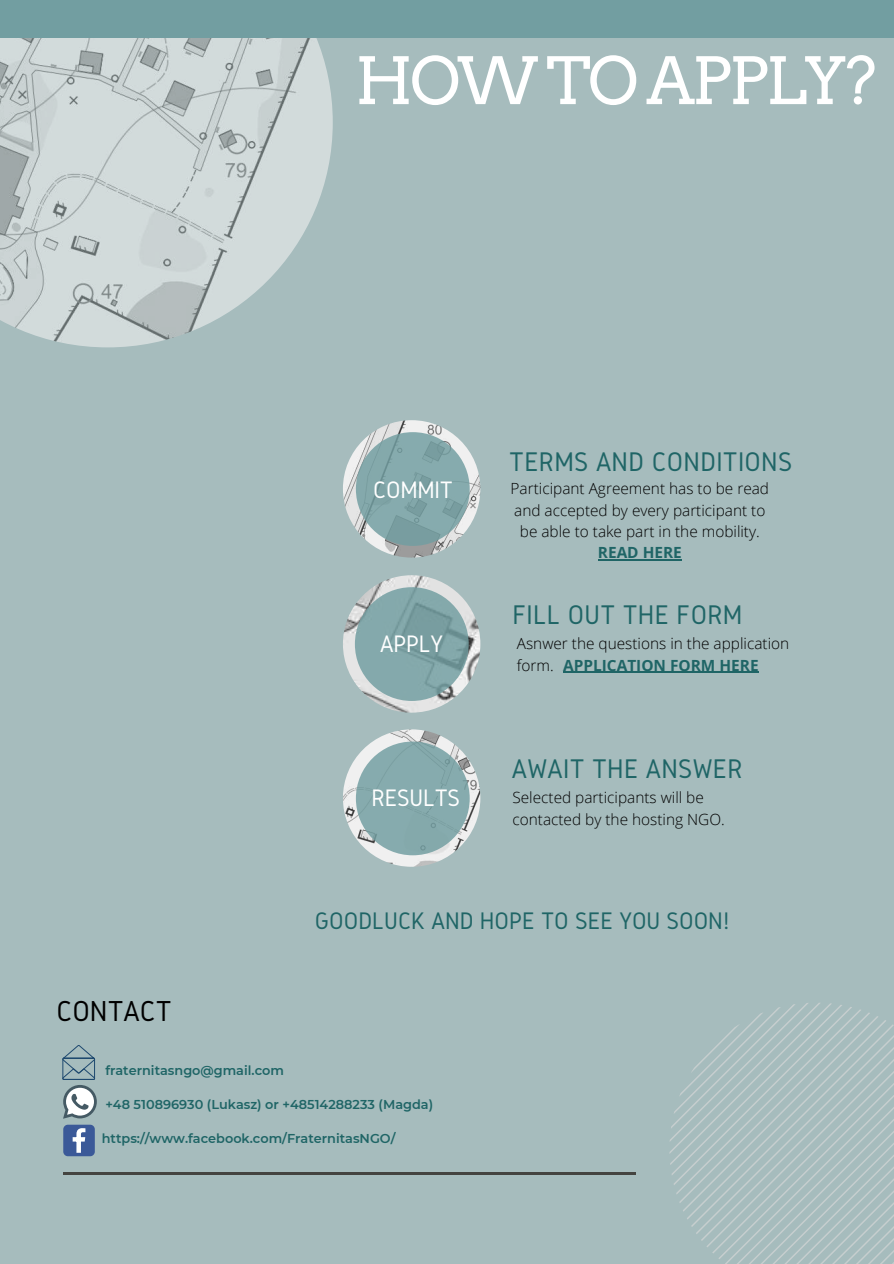
<style>
.page{position:relative;width:894px;height:1264px;background:#fff}
.page>*{position:absolute;margin:0;border:0;box-sizing:border-box;transform-origin:0 0}
.t1{font:64.8px "Arvo";letter-spacing:-.05em;color:#fff}
.t2{font:30px "Gidole";color:#000}
.t3{font:28.05px "Gidole";letter-spacing:.01em;color:#1f6566}
.t4{font:24.9px "Gidole";color:#1f6566}
.t5{font:24.75px "Gidole";letter-spacing:-.01em;color:#fff}
.t6{font:300 15.45px/21.5px "Open Sans";color:#000}
.t7{font:700 15.45px "Open Sans";color:#1f6566}
.t8{font:600 12.9px "Montserrat";color:#1f6566}
</style>
<div class="page">
<div style="left:0;top:0;width:893px;height:1263px;background:#a6bcbd"></div>
<img style="left:343px;top:420px;width:137px;height:137px;border-radius:50%">
<svg style="left:356px;top:432px;width:113px;height:114px;background:#81a6a9"></svg>
<img style="left:343px;top:575px;width:137px;height:137px;border-radius:50%">
<svg style="left:355px;top:587px;width:113px;height:114px;background:#7fa4a7"></svg>
<svg style="left:669px;top:1003px;width:224px;height:260px"></svg>
<img style="left:343px;top:729px;width:137px;height:137px;border-radius:50%">
<div style="left:356px;top:741px;width:113px;height:114px;background:#86abae;border-radius:50%"></div>
<hr style="left:63px;top:1172px;width:572px;height:2px;background:#444440">
<svg style="left:63px;top:1124px;width:32px;height:32px"></svg>
<svg style="left:62px;top:1045px;width:35px;height:73px"></svg>
<img style="left:0;top:38px;width:332px;height:309px">
<hr style="left:597px;top:559px;width:84px;height:1px;background:#1f6566">
<hr style="left:563px;top:671px;width:195px;height:1px;background:#1f6566">
<div style="left:0;top:0;width:893px;height:38px;background:#729ea1"></div>
<h1 class="t1" style="left:355px;top:42px;width:523px">HOW TO APPLY?</h1>
<h3 class="t5" style="left:373px;top:476px;width:81px">COMMIT</h3>
<h3 class="t3" style="left:509px;top:446px;width:284px">TERMS AND CONDITIONS</h3>
<p class="t6" style="left:510px;top:477px;width:260px;text-align:center">Participant Agreement has to be read and accepted by every participant to be able to take part in the mobility.</p>
<p class="t7" style="left:597px;top:542px;width:85px">READ HERE</p>
<h3 class="t3" style="left:512px;top:599px;width:231px">FILL OUT THE FORM</h3>
<h3 class="t5" style="left:380px;top:630px;width:64px">APPLY</h3>
<p class="t6" style="left:516px;top:632px;width:274px">Asnwer the questions in the application form.</p>
<p class="t7" style="left:563px;top:654px;width:197px">APPLICATION FORM HERE</p>
<h3 class="t3" style="left:512px;top:753px;width:232px">AWAIT THE ANSWER</h3>
<h3 class="t5" style="left:371px;top:784px;width:90px">RESULTS</h3>
<p class="t6" style="left:512px;top:786px;width:214px">Selected participants will be contacted by the hosting NGO.</p>
<h2 class="t2" style="left:56px;top:994px;width:117px">CONTACT</h2>
<h3 class="t4" style="left:315px;top:906px;width:416px">GOODLUCK AND HOPE TO SEE YOU SOON!</h3>
<p class="t8" style="left:105px;top:1062px;width:180px">fraternitasngo@gmail.com</p>
<p class="t8" style="left:105px;top:1096px;width:329px">+48 510896930 (Lukasz) or +48514288233 (Magda)</p>
<p class="t8" style="left:102px;top:1130px;width:295px">https://www.facebook.com/FraternitasNGO/</p>
</div>
